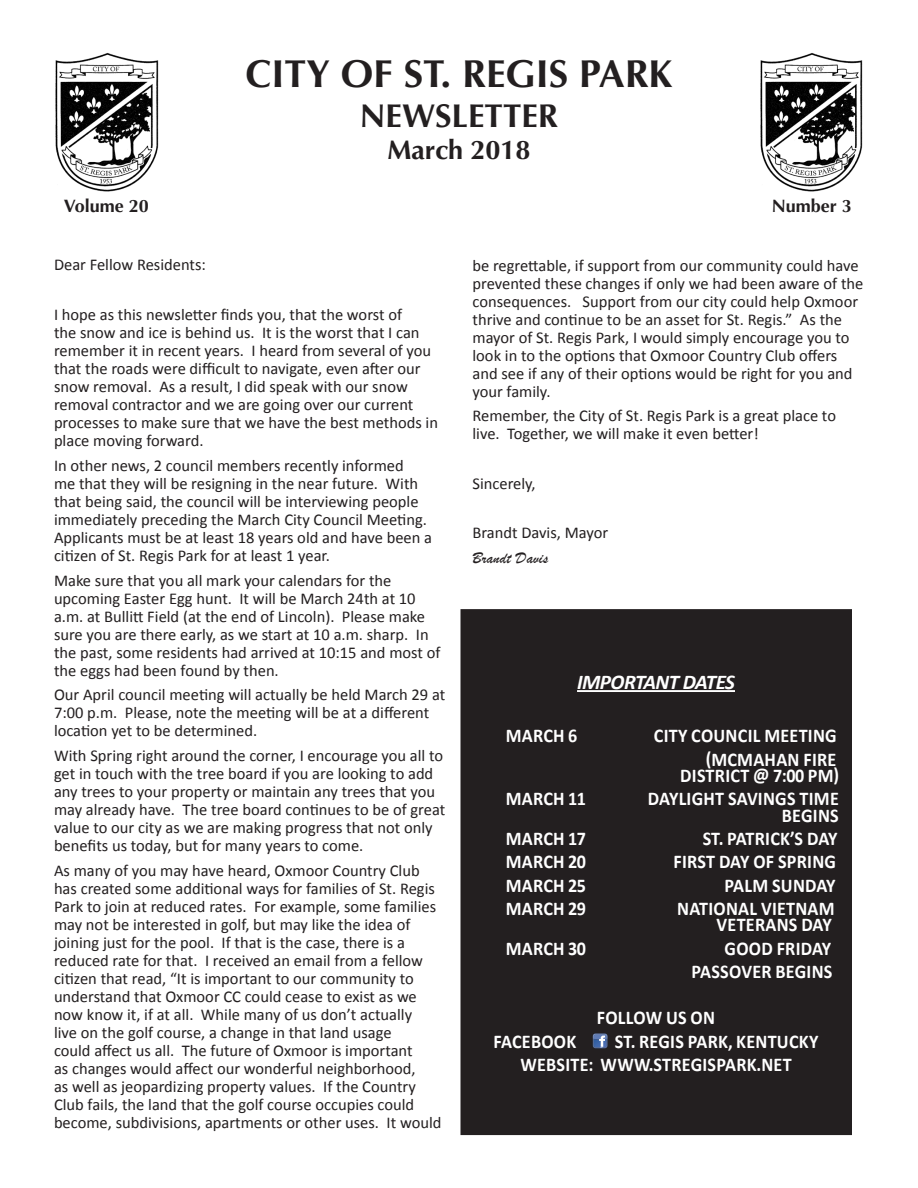
<style>
.page{position:relative;width:918px;height:1188px;background:#fff}
.page>*{position:absolute;margin:0;border:0;box-sizing:border-box;transform-origin:0 0}
.t1{font:700 39px "Optima";color:#231f20}
.t2{font:700 33px "Optima";color:#231f20}
.t3{font:700 27px "Optima";color:#231f20}
.t4{font:italic 700 21px "Calibri";letter-spacing:-.025em;color:#fff}
.t5{font:700 19.5px/23.2px "Calibri";letter-spacing:.015em;color:#fff;text-align:right;scale:.93 1}
.t6{font:700 18px "Optima";color:#231f20}
.t7{font:16.5px/18px "Calibri";color:#231f20}
.t8{font:16.5px "Brush Script";letter-spacing:.01em;color:#231f20}
</style>
<div class="page">
<div style="left:460px;top:609px;width:392px;height:527px;background:#231f20"></div>
<img style="left:55px;top:53px;width:104px;height:139px">
<img style="left:760px;top:53px;width:103px;height:139px">
<svg style="left:593px;top:1034px;width:15px;height:14px"></svg>
<h1 class="t1" style="left:246px;top:51px;width:428px">CITY OF ST. REGIS PARK</h1>
<h2 class="t2" style="left:360px;top:96px;width:200px">NEWSLETTER</h2>
<h3 class="t3" style="left:387px;top:134px;width:145px">March 2018</h3>
<p class="t6" style="left:64px;top:195px;width:87px">Volume 20</p>
<p class="t6" style="left:772px;top:195px;width:82px">Number 3</p>
<p class="t7" style="left:54px;top:256px;width:153px">Dear Fellow Residents:</p>
<p class="t7" style="left:54px;top:306px;width:386px">I hope as this newsletter finds you, that the worst of<br>the snow and ice is behind us. It is the worst that I can remember it in recent years. I heard from several of you that the roads were difficult to navigate, even after our snow removal. As a result, I did speak with our snow removal contractor and we are going over our current processes to make sure that we have the best methods in place moving forward.</p>
<p class="t7" style="left:54px;top:456px;width:380px">In other news, 2 council members recently informed<br>me that they will be resigning in the near future. With that being said, the council will be interviewing people immediately preceding the March City Council Meeting.<br>Applicants must be at least 18 years old and have been a citizen of St. Regis Park for at least 1 year.</p>
<p class="t7" style="left:54px;top:571px;width:388px">Make sure that you all mark your calendars for the upcoming Easter Egg hunt. It will be March 24th at 10 a.m. at Bullitt Field (at the end of Lincoln). Please make sure you are there early, as we start at 10 a.m. sharp. In the past, some residents had arrived at 10:15 and most of the eggs had been found by then.</p>
<p class="t7" style="left:54px;top:686px;width:393px">Our April council meeting will actually be held March 29 at<br>7:00 p.m. Please, note the meeting will be at a different location yet to be determined.</p>
<p class="t7" style="left:54px;top:747px;width:393px">With Spring right around the corner, I encourage you all to get in touch with the tree board if you are looking to add any trees to your property or maintain any trees that you may already have. The tree board continues to be of great value to our city as we are making progress that not only benefits us today, but for many years to come.</p>
<p class="t7" style="left:54px;top:861px;width:389px">As many of you may have heard, Oxmoor Country Club has created some additional ways for families of St. Regis Park to join at reduced rates. For example, some families may not be interested in golf, but may like the idea of joining just for the pool. If that is the case, there is a reduced rate for that. I received an email from a fellow citizen that read, “It is important to our community to understand that Oxmoor CC could cease to exist as we now know it, if at all. While many of us don’t actually<br>live on the golf course, a change in that land usage<br>could affect us all. The future of Oxmoor is important<br>as changes would affect our wonderful neighborhood,<br>as well as jeopardizing property values. If the Country Club fails, the land that the golf course occupies could become, subdivisions, apartments or other uses. It would</p>
<p class="t7" style="left:473px;top:256px;width:392px">be regrettable, if support from our community could have prevented these changes if only we had been aware of the consequences. Support from our city could help Oxmoor thrive and continue to be an asset for St. Regis.” As the mayor of St. Regis Park, I would simply encourage you to look in to the options that Oxmoor Country Club offers and see if any of their options would be right for you and your family.</p>
<p class="t7" style="left:473px;top:407px;width:365px">Remember, the City of St. Regis Park is a great place to live. Together, we will make it even better!</p>
<p class="t7" style="left:473px;top:474px;width:65px">Sincerely,</p>
<p class="t7" style="left:473px;top:524px;width:137px">Brandt Davis, Mayor</p>
<p class="t8" style="left:473px;top:547px;width:77px">Brandt Davis</p>
<p class="t4" style="left:577px;top:669px;width:159px">IMPORTANT DATES</p>
<p class="t5" style="left:506px;top:724px;width:79px">MARCH 6</p>
<p class="t5" style="left:654px;top:724px;width:198px">CITY COUNCIL MEETING (MCMAHAN FIRE</p>
<p class="t5" style="left:680px;top:764px;width:172px">DISTRICT @ 7:00 PM)</p>
<p class="t5" style="left:506px;top:787px;width:88px">MARCH 11</p>
<p class="t5" style="left:648px;top:791px;width:207px;line-height:16.5px">DAYLIGHT SAVINGS TIME<br>BEGINS</p>
<p class="t5" style="left:506px;top:827px;width:88px">MARCH 17</p>
<p class="t5" style="left:703px;top:827px;width:147px">ST. PATRICK’S DAY</p>
<p class="t5" style="left:506px;top:850px;width:88px">MARCH 20</p>
<p class="t5" style="left:674px;top:850px;width:176px">FIRST DAY OF SPRING</p>
<p class="t5" style="left:506px;top:874px;width:88px">MARCH 25</p>
<p class="t5" style="left:725px;top:874px;width:121px">PALM SUNDAY</p>
<p class="t5" style="left:506px;top:897px;width:88px">MARCH 29</p>
<p class="t5" style="left:677px;top:900px;width:171px;line-height:16.5px">NATIONAL VIETNAM<br>VETERANS DAY</p>
<p class="t5" style="left:506px;top:937px;width:88px">MARCH 30</p>
<p class="t5" style="left:692px;top:937px;width:153px">GOOD FRIDAY<br>PASSOVER BEGINS</p>
<p class="t5" style="left:493px;top:1006px;width:351px;text-align:center">FOLLOW US ON<br>FACEBOOK : ST. REGIS PARK, KENTUCKY<br>WEBSITE: WWW.STREGISPARK.NET</p>
</div>
